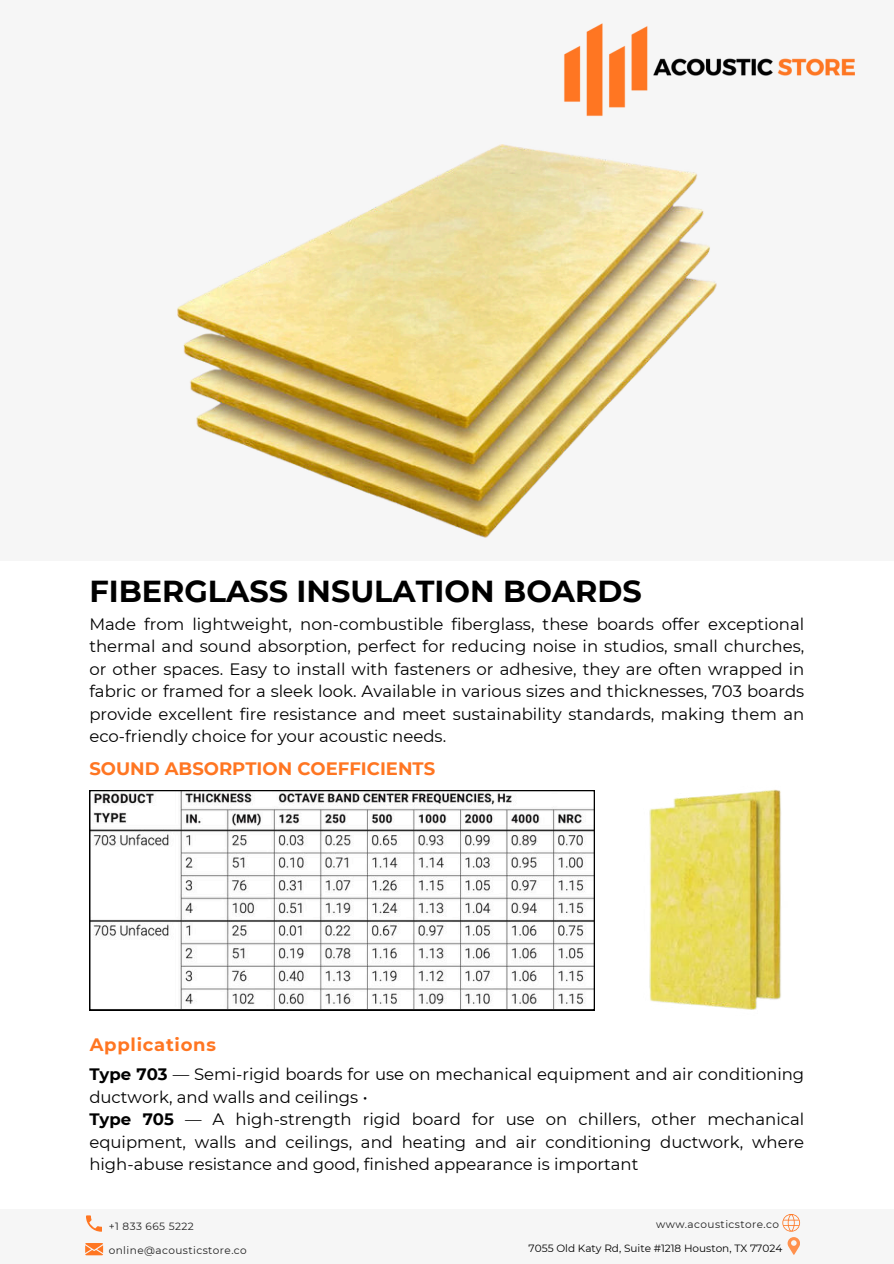
<style>
.page{position:relative;width:894px;height:1264px;background:#fff}
.page>*{position:absolute;margin:0;border:0;box-sizing:border-box;transform-origin:0 0}
.t1{font:700 30.3px "Montserrat";color:#000}
.t2{font:700 18px "Montserrat";color:#ff7622}
.t3{font:700 18px "Montserrat";letter-spacing:.04em;color:#ff7622}
.t4{font:16.5px/22.5px "Montserrat";color:#000;text-align:justify}
.t5{font:10.5px "Montserrat";letter-spacing:.04em;color:#202020}
.t6{font:10.5px "Montserrat";color:#000}
.s1{font-weight:700}
</style>
<div class="page">
<div style="left:0;top:0;width:893px;height:560px;background:#f6f6f6"></div>
<img style="left:177px;top:144px;width:540px;height:394px">
<img style="left:564px;top:23px;width:291px;height:93px">
<svg style="left:89px;top:790px;width:505px;height:220px"></svg>
<div style="left:0;top:1208px;width:893px;height:55px;background:#f6f6f6"></div>
<svg style="left:86px;top:1215px;width:16px;height:16px"></svg>
<svg style="left:85px;top:1243px;width:18px;height:12px"></svg>
<svg style="left:782px;top:1214px;width:17px;height:40px"></svg>
<img style="left:649px;top:789px;width:132px;height:221px">
<h1 class="t1" style="left:89px;top:569px;width:553px">FIBERGLASS INSULATION BOARDS</h1>
<p class="t4" style="left:89px;top:612px;width:716px">Made from lightweight, non-combustible fiberglass, these boards offer exceptional thermal and sound absorption, perfect for reducing noise in studios, small churches, or other spaces. Easy to install with fasteners or adhesive, they are often wrapped in fabric or framed for a sleek look. Available in various sizes and thicknesses, 703 boards provide excellent fire resistance and meet sustainability standards, making them an eco-friendly choice for your acoustic needs.</p>
<p class="t2" style="left:89px;top:755px;width:347px">SOUND ABSORPTION COEFFICIENTS</p>
<p class="t3" style="left:90px;top:1031px;width:128px">Applications</p>
<p class="t4" style="left:89px;top:1062px;width:716px;text-align:left"><span class="s1">Type 703</span> — Semi-rigid boards for use on mechanical equipment and air conditioning ductwork, and walls and ceilings •<br><span class="s1">Type 705</span> — A high-strength rigid board for use on chillers, other mechanical equipment, walls and ceilings, and heating and air conditioning ductwork, where high-abuse resistance and good, finished appearance is important</p>
<p class="t5" style="left:109px;top:1219px;width:87px">+1 833 665 5222</p>
<p class="t5" style="left:655px;top:1217px;width:125px">www.acousticstore.co</p>
<p class="t6" style="left:528px;top:1240px;width:255px">7055 Old Katy Rd, Suite #1218 Houston, TX 77024</p>
<p class="t5" style="left:109px;top:1242px;width:140px">online@acousticstore.co</p>
</div>
